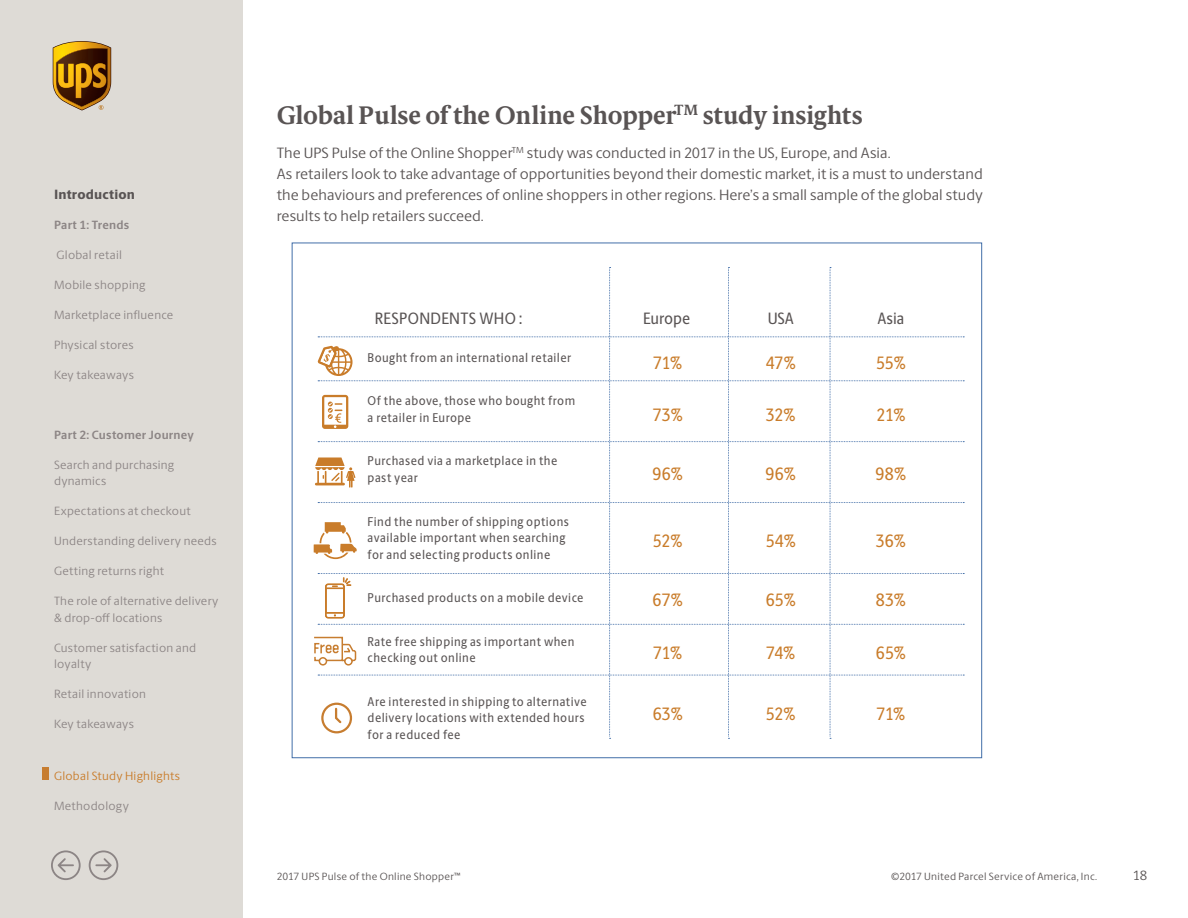
<style>
.page{position:relative;width:1188px;height:918px;background:#fff}
.page>*{position:absolute;margin:0;border:0;box-sizing:border-box;transform-origin:0 0}
.t1{font:700 25.5px "UPS Berlingske Serif Tx";letter-spacing:-.005em;color:#595454}
.t2{font:500 18px "UPS Berlingske Sans";letter-spacing:.005em;color:#c97c2a;scale:.9 1}
.t3{font:500 16.5px "UPS Berlingske Sans";letter-spacing:.01em;color:#595454;scale:.9 1}
.t4{font:15px/21px "UPS Berlingske Sans";color:#595454}
.t5{font:800 13.5px "UPS Berlingske Sans";letter-spacing:.01em;color:#595454}
.t6{font:13.5px "UPS Berlingske Sans";color:#595454}
.t7{font:500 12.75px/16.5px "UPS Berlingske Sans";letter-spacing:.04em;color:#595454;scale:.9 1}
.t8{font:12px/16.5px "UPS Berlingske Sans";letter-spacing:.02em;color:#8c8585}
.t9{font:700 12px "UPS Berlingske Sans";letter-spacing:.02em;color:#8c8585}
.t10{font:12px "UPS Berlingske Sans";letter-spacing:.02em;color:#c97c2a}
.t11{font:10.5px "UPS Berlingske Sans";letter-spacing:.025em;color:#595454}
</style>
<div class="page">
<div style="left:0;top:0;width:243px;height:918px;background:#dedbd6"></div>
<svg style="left:51px;top:850px;width:30px;height:30px"></svg>
<svg style="left:89px;top:850px;width:29px;height:30px"></svg>
<svg style="left:53px;top:41px;width:58px;height:70px;background:#9a6e27"></svg>
<svg style="left:313px;top:267px;width:651px;height:472px"></svg>
<div style="left:42px;top:768px;width:7px;height:12px;background:#c77d30"></div>
<p class="t5" style="left:54px;top:184px;width:82px">Introduction</p>
<p class="t9" style="left:54px;top:216px;width:77px">Part 1: Trends</p>
<p class="t8" style="left:57px;top:246px;width:67px">Global retail</p>
<p class="t8" style="left:54px;top:276px;width:93px">Mobile shopping</p>
<p class="t8" style="left:54px;top:306px;width:121px">Marketplace influence</p>
<p class="t8" style="left:54px;top:336px;width:81px">Physical stores</p>
<p class="t8" style="left:54px;top:366px;width:81px">Key takeaways</p>
<p class="t9" style="left:54px;top:426px;width:141px">Part 2: Customer Journey</p>
<p class="t8" style="left:54px;top:456px;width:122px">Search and purchasing dynamics</p>
<p class="t8" style="left:54px;top:502px;width:138px">Expectations at checkout</p>
<p class="t8" style="left:54px;top:532px;width:164px">Understanding delivery needs</p>
<p class="t8" style="left:54px;top:562px;width:112px">Getting returns right</p>
<p class="t8" style="left:54px;top:592px;width:166px">The role of alternative delivery</p>
<p class="t8" style="left:54px;top:609px;width:110px">&amp; drop-off locations</p>
<p class="t8" style="left:54px;top:639px;width:144px">Customer satisfaction and loyalty</p>
<p class="t8" style="left:54px;top:685px;width:93px">Retail innovation</p>
<p class="t8" style="left:54px;top:715px;width:81px">Key takeaways</p>
<p class="t10" style="left:54px;top:767px;width:128px">Global Study Highlights</p>
<p class="t8" style="left:54px;top:797px;width:76px">Methodology</p>
<p class="t1" style="left:277px;top:96px;width:587px">Global Pulse of the Online Shopper<sup>TM</sup> study insights</p>
<p class="t4" style="left:277px;top:142px;width:708px">The UPS Pulse of the Online Shopper<sup>TM</sup> study was conducted in 2017 in the US, Europe, and Asia.<br>As retailers look to take advantage of opportunities beyond their domestic market, it is a must to understand the behaviours and preferences of online shoppers in other regions. Here’s a small sample of the global study results to help retailers succeed.</p>
<p class="t3" style="left:375px;top:305px;width:165px">RESPONDENTS WHO :</p>
<p class="t7" style="left:368px;top:349px;width:228px">Bought from an international retailer</p>
<p class="t7" style="left:368px;top:392px;width:232px">Of the above, those who bought from a retailer in Europe</p>
<p class="t7" style="left:368px;top:452px;width:212px">Purchased via a marketplace in the past year</p>
<p class="t7" style="left:368px;top:512px;width:225px">Find the number of shipping options available important when searching for and selecting products online</p>
<p class="t7" style="left:368px;top:589px;width:241px">Purchased products on a mobile device</p>
<p class="t7" style="left:368px;top:633px;width:231px">Rate free shipping as important when checking out online</p>
<p class="t7" style="left:368px;top:693px;width:245px">Are interested in shipping to alternative delivery locations with extended hours for a reduced fee</p>
<p class="t3" style="left:643px;top:304px;width:54px">Europe</p>
<p class="t3" style="left:768px;top:304px;width:30px">USA</p>
<p class="t3" style="left:877px;top:304px;width:32px">Asia</p>
<p class="t2" style="left:653px;top:348px;width:34px">71%</p>
<p class="t2" style="left:653px;top:400px;width:35px">73%</p>
<p class="t2" style="left:766px;top:348px;width:35px">47%</p>
<p class="t2" style="left:766px;top:400px;width:35px">32%</p>
<p class="t2" style="left:876px;top:348px;width:34px">55%</p>
<p class="t2" style="left:876px;top:400px;width:34px">21%</p>
<p class="t2" style="left:652px;top:459px;width:35px">96%</p>
<p class="t2" style="left:766px;top:459px;width:35px">96%</p>
<p class="t2" style="left:876px;top:459px;width:36px">98%</p>
<p class="t2" style="left:653px;top:527px;width:35px">52%</p>
<p class="t2" style="left:766px;top:527px;width:35px">54%</p>
<p class="t2" style="left:876px;top:527px;width:35px">36%</p>
<p class="t2" style="left:652px;top:585px;width:35px">67%</p>
<p class="t2" style="left:653px;top:638px;width:34px">71%</p>
<p class="t2" style="left:766px;top:585px;width:35px">65%</p>
<p class="t2" style="left:766px;top:638px;width:34px">74%</p>
<p class="t2" style="left:876px;top:585px;width:35px">83%</p>
<p class="t2" style="left:876px;top:638px;width:35px">65%</p>
<p class="t2" style="left:653px;top:699px;width:35px">63%</p>
<p class="t2" style="left:766px;top:699px;width:35px">52%</p>
<p class="t2" style="left:876px;top:699px;width:34px">71%</p>
<p class="t11" style="left:277px;top:869px;width:186px">2017 UPS Pulse of the Online Shopper™</p>
<p class="t11" style="left:891px;top:869px;width:207px">©2017 United Parcel Service of America, Inc.</p>
<p class="t6" style="left:1133px;top:866px;width:16px">18</p>
</div>
